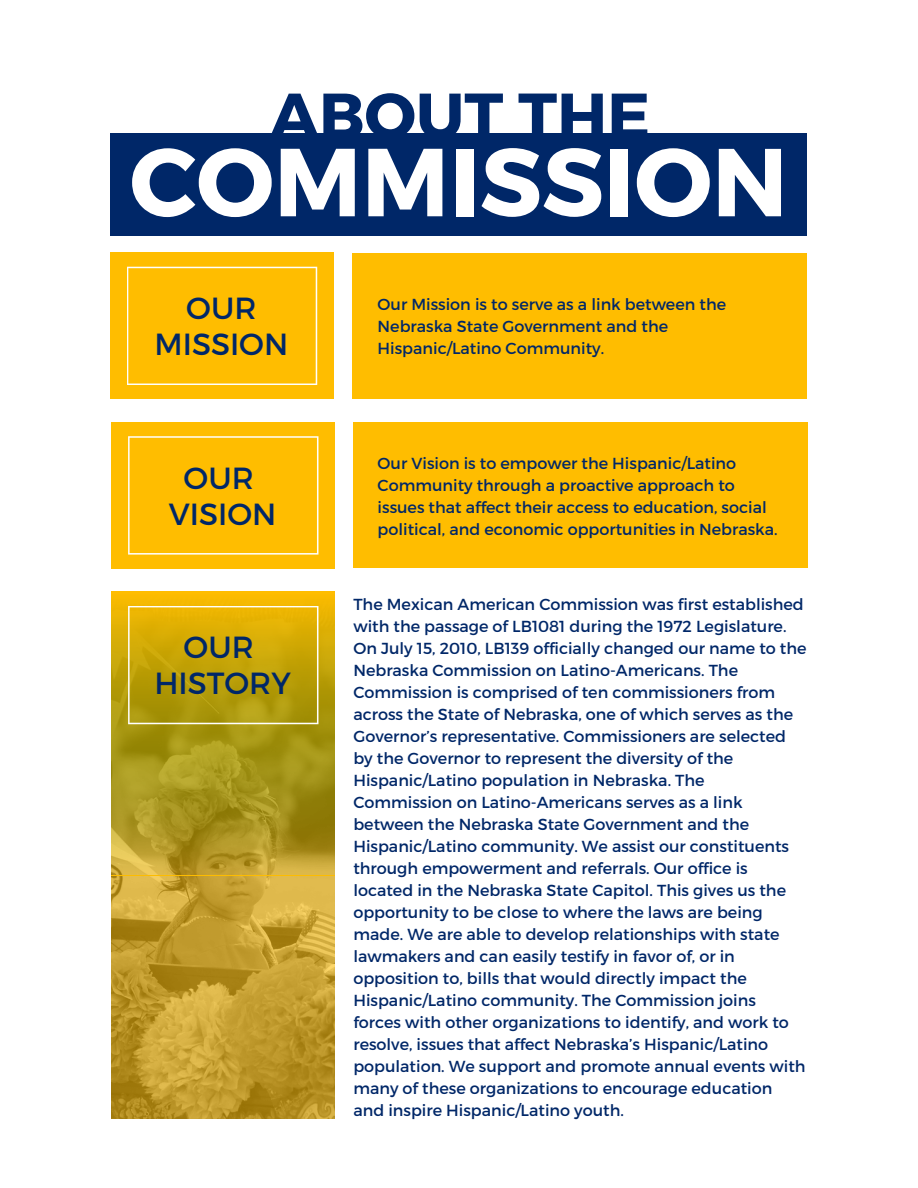
<style>
.page{position:relative;width:918px;height:1188px;background:#fff}
.page>*{position:absolute;margin:0;border:0;box-sizing:border-box;transform-origin:0 0}
.t1{font:700 96.3px "Montserrat";color:#fff}
.t2{font:700 63.75px "Montserrat";color:#002768}
.t3{font:30.6px/36px "Montserrat";color:#002768;text-align:center}
.t4{font:16.05px/22px "Montserrat";color:#002768}
</style>
<div class="page">
<div style="left:352px;top:253px;width:455px;height:146px;background:#ffbd00"></div>
<svg style="left:112px;top:875px;width:223px;height:244px;background:#c29c2f"></svg>
<div style="left:110px;top:133px;width:697px;height:102px;background:#002768"></div>
<div style="left:110px;top:253px;width:223px;height:146px;background:#ffbd00"></div>
<svg style="left:127px;top:267px;width:190px;height:118px"></svg>
<div style="left:353px;top:422px;width:455px;height:146px;background:#ffbd00"></div>
<div style="left:112px;top:422px;width:223px;height:146px;background:#ffbd00"></div>
<svg style="left:128px;top:436px;width:190px;height:119px"></svg>
<svg style="left:112px;top:592px;width:223px;height:283px;background:#b39a1a"></svg>
<svg style="left:128px;top:606px;width:190px;height:118px;background:#c8a812"></svg>
<h2 class="t2" style="left:270px;top:74px;width:382px">ABOUT THE</h2>
<h1 class="t1" style="left:130px;top:119px;width:659px">COMMISSION</h1>
<h3 class="t3" style="left:155px;top:289px;width:135px">OUR<br>MISSION</h3>
<p class="t4" style="left:378px;top:293px;width:350px">Our Mission is to serve as a link between the<br>Nebraska State Government and the<br>Hispanic/Latino Community.</p>
<h3 class="t3" style="left:169px;top:458px;width:109px">OUR<br>VISION</h3>
<p class="t4" style="left:378px;top:451px;width:402px">Our Vision is to empower the Hispanic/Latino Community through a proactive approach to issues that affect their access to education, social political, and economic opportunities in Nebraska.</p>
<p class="t3" style="left:154px;top:628px;width:138px">OUR<br>HISTORY</p>
<h3 class="t4" style="left:353px;top:592px;width:455px">The Mexican American Commission was first established with the passage of LB1081 during the 1972 Legislature.<br>On July 15, 2010, LB139 officially changed our name to the Nebraska Commission on Latino-Americans. The Commission is comprised of ten commissioners from across the State of Nebraska, one of which serves as the Governor’s representative. Commissioners are selected by the Governor to represent the diversity of the Hispanic/Latino population in Nebraska. The Commission on Latino-Americans serves as a link between the Nebraska State Government and the Hispanic/Latino community. We assist our constituents through empowerment and referrals. Our office is located in the Nebraska State Capitol. This gives us the opportunity to be close to where the laws are being made. We are able to develop relationships with state lawmakers and can easily testify in favor of, or in opposition to, bills that would directly impact the Hispanic/Latino community. The Commission joins forces with other organizations to identify, and work to resolve, issues that affect Nebraska’s Hispanic/Latino population. We support and promote annual events with many of these organizations to encourage education and inspire Hispanic/Latino youth.</h3>
</div>
